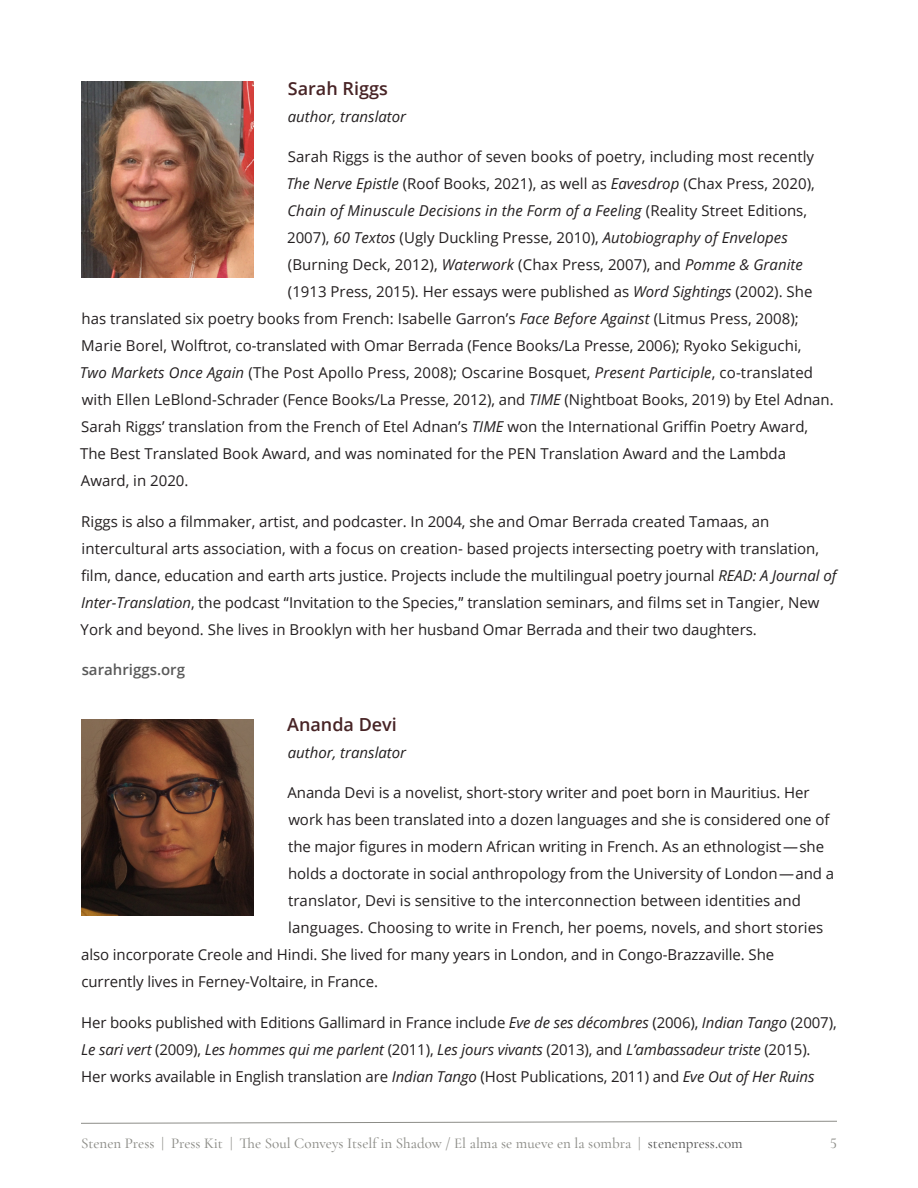
<style>
.page{position:relative;width:918px;height:1188px;background:#fff}
.page>*{position:absolute;margin:0;border:0;box-sizing:border-box;transform-origin:0 0}
.contributor_name{font:600 18px "Open Sans";color:#472325}
.body{font:15px/27px "Open Sans";color:#231f20}
.body-2{font:italic 15px "Open Sans";letter-spacing:.005em;color:#231f20}
.t1{font:500 15px "Cormorant Garamond";color:#8c8c87}
.hyperlink{font:600 15px "Open Sans";color:#595959}
.s1{font-style:italic}
.s2{font-style:normal}
.s3{font-family:"Acumin Variable Concept"}
.s4{color:#595959}
</style>
<div class="page">
<svg style="left:81px;top:1121px;width:756px;height:3px"></svg>
<img style="left:81px;top:81px;width:173px;height:197px">
<img style="left:81px;top:719px;width:173px;height:196px">
<p class="contributor_name" style="left:288px;top:76px;width:101px">Sarah Riggs</p>
<p class="body-2" style="left:288px;top:106px;width:120px">author, translator</p>
<p class="body" style="left:288px;top:143px;width:528px">Sarah Riggs is the author of seven books of poetry, including most recently</p>
<p class="body" style="left:287px;top:170px;width:530px"><span class="s1">The Nerve Epistle</span> (Roof Books, 2021), as well as <span class="s1">Eavesdrop</span> (Chax Press, 2020),</p>
<p class="body-2" style="left:287px;top:201px;width:521px">Chain of Minuscule Decisions in the Form of a Feeling <span class="s2">(Reality Street Editions,</span></p>
<p class="body" style="left:287px;top:224px;width:502px">2007), <span class="s1">60 Textos</span> (Ugly Duckling Presse, 2010), <span class="s1">Autobiography of Envelopes</span></p>
<p class="body" style="left:288px;top:251px;width:516px">(Burning Deck, 2012), <span class="s1">Waterwork</span> (Chax Press, 2007), and <span class="s1">Pomme &amp; Granite</span></p>
<p class="body" style="left:288px;top:278px;width:526px">(1913 Press, 2015). Her essays were published as <span class="s1">Word Sightings</span> (2002). She</p>
<p class="body" style="left:82px;top:305px;width:719px">has translated six poetry books from French: Isabelle Garron’s <span class="s1">Face Before Against</span> (Litmus Press, 2008);</p>
<p class="body" style="left:81px;top:332px;width:722px">Marie Borel, Wolftrot, co-translated with Omar Berrada (Fence Books/La Presse, 2006); Ryoko Sekiguchi,</p>
<p class="body" style="left:80px;top:359px;width:735px"><span class="s1">Two Markets Once Again</span> (The Post Apollo Press, 2008); Oscarine Bosquet, <span class="s1">Present Participle</span>, co-translated</p>
<p class="body" style="left:82px;top:386px;width:753px">with Ellen LeBlond-Schrader (Fence Books/La Presse, 2012), and <span class="s1">TIME</span> (Nightboat Books, 2019) by Etel Adnan.</p>
<p class="body" style="left:81px;top:413px;width:729px">Sarah Riggs’ translation from the French of Etel Adnan’s <span class="s1">TIME</span> won the International Griffin Poetry Award,</p>
<p class="body" style="left:80px;top:440px;width:708px">The Best Translated Book Award, and was nominated for the PEN Translation Award and the Lambda</p>
<p class="body" style="left:81px;top:467px;width:109px">Award, in 2020.</p>
<p class="body" style="left:81px;top:507px;width:757px">Riggs is also a filmmaker, artist, and podcaster. In 2004, she and Omar Berrada created Tamaas, an intercultural arts association, with a focus on creation- based projects intersecting poetry with translation, film, dance, education and earth arts justice. Projects include the multilingual poetry journal <span class="s1">READ: A Journal of Inter-Translation</span>, the podcast <span class="s3">“</span>Invitation to the Species,<span class="s3">”</span> translation seminars, and films set in Tangier, New York and beyond. She lives in Brooklyn with her husband Omar Berrada and their two daughters.</p>
<p class="hyperlink" style="left:82px;top:660px;width:105px">sarahriggs.org</p>
<p class="contributor_name" style="left:287px;top:712px;width:111px">Ananda Devi</p>
<p class="body-2" style="left:288px;top:742px;width:120px">author, translator</p>
<p class="body" style="left:287px;top:779px;width:524px">Ananda Devi is a novelist, short-story writer and poet born in Mauritius. Her</p>
<p class="body" style="left:288px;top:806px;width:543px">work has been translated into a dozen languages and she is considered one of</p>
<p class="body" style="left:288px;top:833px;width:538px">the major figures in modern African writing in French. As an ethnologist — she</p>
<p class="body" style="left:288px;top:860px;width:548px">holds a doctorate in social anthropology from the University of London — and a</p>
<p class="body" style="left:288px;top:887px;width:514px">translator, Devi is sensitive to the interconnection between identities and</p>
<p class="body" style="left:288px;top:914px;width:537px">languages. Choosing to write in French, her poems, novels, and short stories</p>
<p class="body" style="left:81px;top:941px;width:695px">also incorporate Creole and Hindi. She lived for many years in London, and in Congo-Brazzaville. She</p>
<p class="body" style="left:81px;top:968px;width:298px">currently lives in Ferney-Voltaire, in France.</p>
<p class="body" style="left:81px;top:1008px;width:757px">Her books published with Editions Gallimard in France include <span class="s1">Eve de ses décombres</span> (2006), <span class="s1">Indian Tango</span> (2007),<br><span class="s1">Le sari vert</span> (2009), <span class="s1">Les hommes qui me parlent</span> (2011), <span class="s1">Les jours vivants</span> (2013), and <span class="s1">L’ambassadeur triste</span> (2015).<br>Her works available in English translation are <span class="s1">Indian Tango</span> (Host Publications, 2011) and <span class="s1">Eve Out of Her Ruins</span></p>
<p class="t1" style="left:81px;top:1134px;width:663px">Stenen Press | Press Kit | The Soul Conveys Itself in Shadow / El alma se mueve en la sombra | <span class="s4">stenenpress.com</span></p>
<p class="t1" style="left:830px;top:1134px;width:8px">5</p>
</div>
